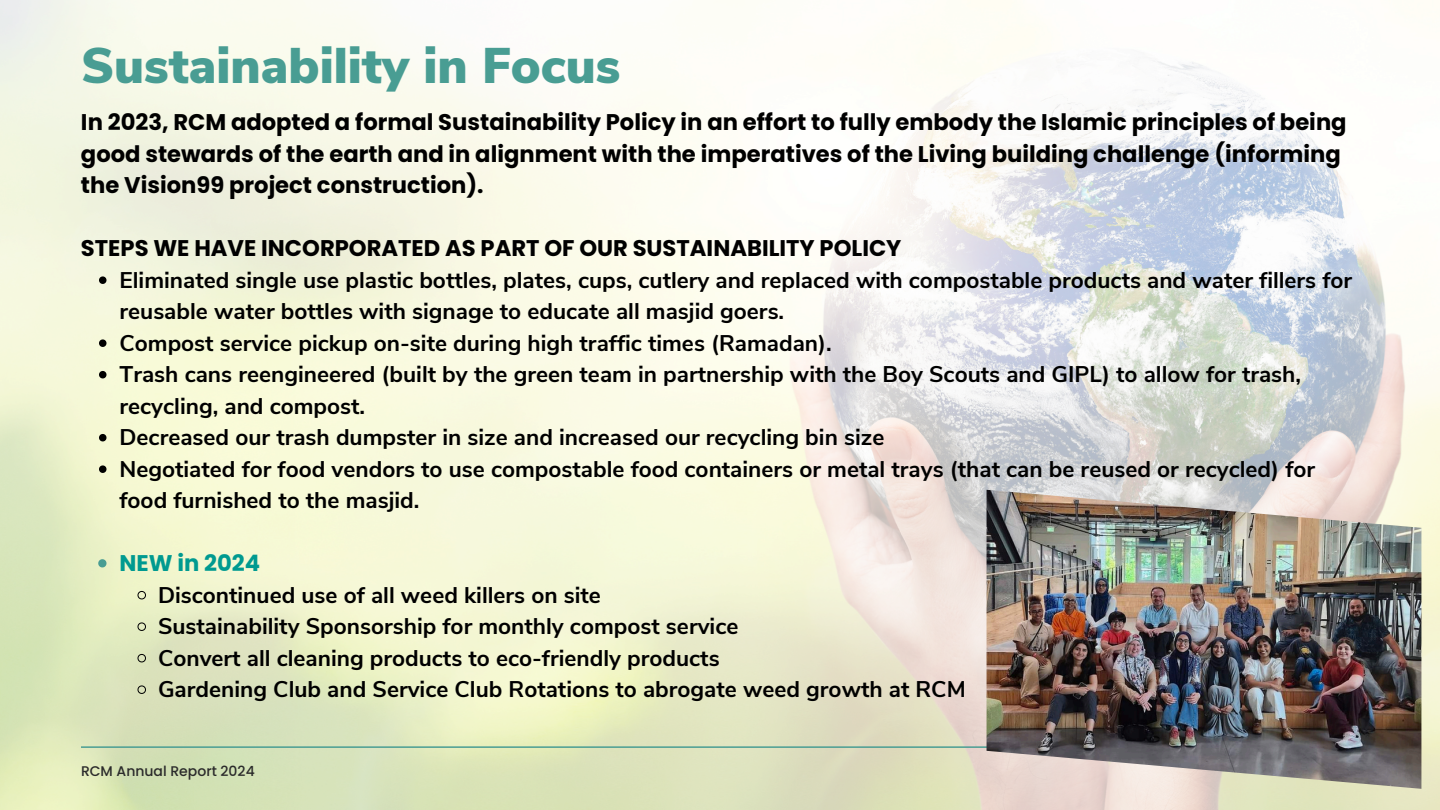
<style>
.page{position:relative;width:1440px;height:810px;background:#fff}
.page>*{position:absolute;margin:0;border:0;box-sizing:border-box;transform-origin:0 0}
.t1{font:900 50px "Nunito Sans";color:#499d93}
.t2{font:700 22.7px/31.5px "Nunito Sans";color:#000}
.t3{font:700 22.7px/31.5px "Poppins";color:#000}
.t4{font:700 22.7px "Poppins";color:#009a90}
.t5{font:500 14px "Poppins";color:#2b2b2b}
</style>
<div class="page">
<img style="left:0;top:0;width:1440px;height:810px">
<hr style="left:81px;top:746px;width:1278px;height:2px;background:#499d93">
<svg style="left:99px;top:276px;width:7px;height:8px"></svg>
<svg style="left:99px;top:339px;width:7px;height:8px"></svg>
<svg style="left:99px;top:371px;width:7px;height:7px"></svg>
<svg style="left:99px;top:434px;width:7px;height:7px"></svg>
<svg style="left:99px;top:465px;width:7px;height:8px"></svg>
<svg style="left:98px;top:559px;width:8px;height:8px"></svg>
<svg style="left:137px;top:591px;width:9px;height:9px"></svg>
<svg style="left:137px;top:622px;width:9px;height:9px"></svg>
<svg style="left:137px;top:654px;width:9px;height:9px"></svg>
<svg style="left:137px;top:685px;width:9px;height:9px"></svg>
<img style="left:987px;top:490px;width:434px;height:299px">
<p class="t1" style="left:81px;top:33px;width:541px">Sustainability in Focus</p>
<p class="t3" style="left:81px;top:107px;width:1267px">In 2023, RCM adopted a formal Sustainability Policy in an effort to fully embody the Islamic principles of being good stewards of the earth and in alignment with the imperatives of the Living building challenge (informing the Vision99 project construction).</p>
<h1 class="t3" style="left:81px;top:233px;width:822px">STEPS WE HAVE INCORPORATED AS PART OF OUR SUSTAINABILITY POLICY</h1>
<h3 class="t2" style="left:120px;top:264px;width:1234px">Eliminated single use plastic bottles, plates, cups, cutlery and replaced with compostable products and water fillers for reusable water bottles with signage to educate all masjid goers.</h3>
<h2 class="t2" style="left:120px;top:327px;width:714px">Compost service pickup on-site during high traffic times (Ramadan).</h2>
<p class="t2" style="left:120px;top:359px;width:1183px">Trash cans reengineered (built by the green team in partnership with the Boy Scouts and GIPL) to allow for trash, recycling, and compost.</p>
<p class="t2" style="left:120px;top:422px;width:766px">Decreased our trash dumpster in size and increased our recycling bin size</p>
<p class="t2" style="left:120px;top:453px;width:1197px">Negotiated for food vendors to use compostable food containers or metal trays (that can be reused or recycled) for food furnished to the masjid.</p>
<p class="t4" style="left:120px;top:547px;width:142px">NEW in 2024</p>
<p class="t2" style="left:158px;top:579px;width:444px">Discontinued use of all weed killers on site</p>
<p class="t2" style="left:158px;top:611px;width:582px">Sustainability Sponsorship for monthly compost service</p>
<p class="t2" style="left:158px;top:642px;width:563px">Convert all cleaning products to eco-friendly products</p>
<p class="t2" style="left:158px;top:674px;width:809px">Gardening Club and Service Club Rotations to abrogate weed growth at RCM</p>
<p class="t5" style="left:81px;top:761px;width:175px">RCM Annual Report 2024</p>
</div>
